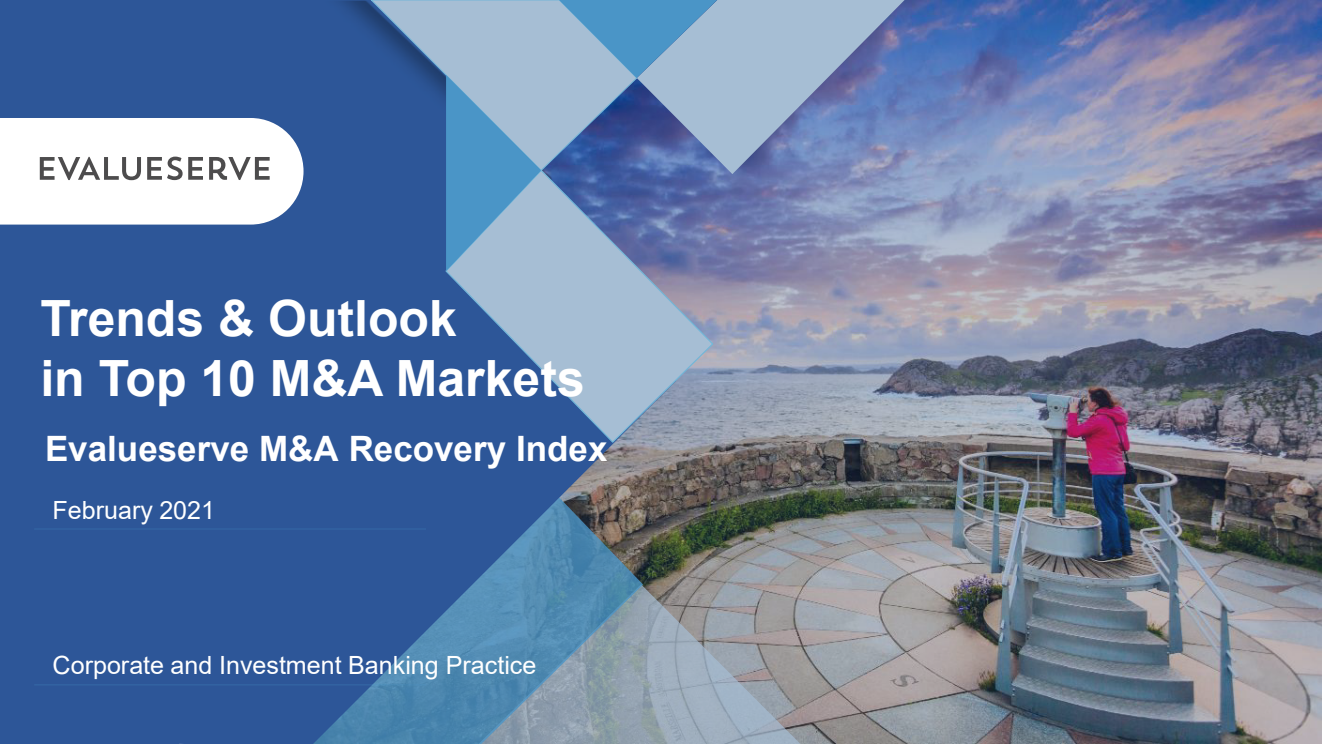
<style>
.page{position:relative;width:1322px;height:744px;background:#fff}
.page>*{position:absolute;margin:0;border:0;box-sizing:border-box;transform-origin:0 0}
.t1{font:700 50px/60px "Arial";color:#fff}
.t2{font:700 35px "Arial";color:#fff}
.t3{font:25.12px "Arial";color:#fff}
.t4{font:25px "Arial";color:#fff}
</style>
<div class="page">
<img style="left:0;top:0;width:1322px;height:743px">
<svg style="left:0;top:118px;width:303px;height:106px"></svg>
<h1 class="t1" style="left:40px;top:288px;width:546px">Trends &amp; Outlook<br>in Top 10 M&amp;A Markets</h1>
<h2 class="t2" style="left:45px;top:423px;width:564px">Evalueserve M&amp;A Recovery Index</h2>
<p class="t4" style="left:53px;top:493px;width:164px">February 2021</p>
<p class="t3" style="left:53px;top:647px;width:485px">Corporate and Investment Banking Practice</p>
</div>
